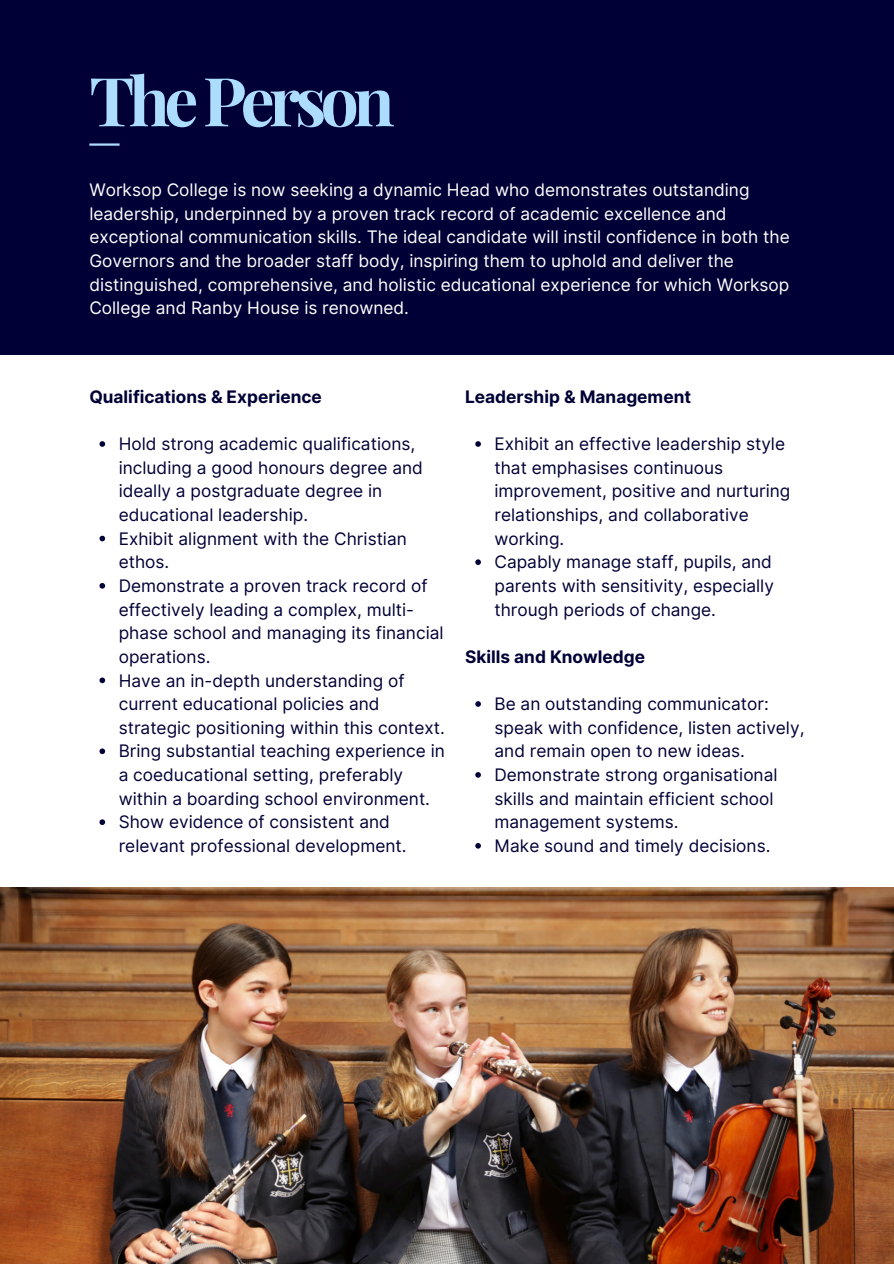
<style>
.page{position:relative;width:894px;height:1264px;background:#fff}
.page>*{position:absolute;margin:0;border:0;box-sizing:border-box;transform-origin:0 0}
.t1{font:700 67.5px "Playfair Display";letter-spacing:-.085em;color:#acddff}
.t2{font:17.25px/23.7px "Inter";color:#000036}
.t3{font:17.25px/23.7px "Inter";color:#fff}
.t4{font:700 17.25px "Inter";color:#000036}
</style>
<div class="page">
<div style="left:0;top:0;width:893px;height:355px;background:#000036"></div>
<hr style="left:89px;top:143px;width:30px;height:3px;background:#acddff">
<img style="left:0;top:887px;width:893px;height:376px">
<svg style="left:99px;top:441px;width:6px;height:6px"></svg>
<svg style="left:99px;top:535px;width:6px;height:6px"></svg>
<svg style="left:99px;top:583px;width:6px;height:5px"></svg>
<svg style="left:99px;top:677px;width:6px;height:6px"></svg>
<svg style="left:99px;top:748px;width:6px;height:6px"></svg>
<svg style="left:99px;top:819px;width:6px;height:6px"></svg>
<svg style="left:475px;top:441px;width:6px;height:6px"></svg>
<svg style="left:475px;top:559px;width:6px;height:6px"></svg>
<svg style="left:475px;top:701px;width:6px;height:5px"></svg>
<svg style="left:475px;top:772px;width:6px;height:5px"></svg>
<svg style="left:475px;top:843px;width:6px;height:5px"></svg>
<p class="t1" style="left:89px;top:53px;width:307px">ThePerson</p>
<h2 class="t3" style="left:89px;top:178px;width:701px">Worksop College is now seeking a dynamic Head who demonstrates outstanding leadership, underpinned by a proven track record of academic excellence and exceptional communication skills. The ideal candidate will instil confidence in both the Governors and the broader staff body, inspiring them to uphold and deliver the distinguished, comprehensive, and holistic educational experience for which Worksop College and Ranby House is renowned.</h2>
<p class="t4" style="left:89px;top:386px;width:234px">Qualifications &amp; Experience</p>
<p class="t2" style="left:119px;top:432px;width:306px">Hold strong academic qualifications, including a good honours degree and ideally a postgraduate degree in educational leadership.</p>
<p class="t2" style="left:119px;top:526px;width:289px">Exhibit alignment with the Christian ethos.</p>
<p class="t2" style="left:119px;top:574px;width:326px">Demonstrate a proven track record of effectively leading a complex, multi&shy;phase school and managing its financial operations.</p>
<p class="t2" style="left:119px;top:668px;width:327px">Have an in-depth understanding of current educational policies and strategic positioning within this context.</p>
<p class="t2" style="left:119px;top:739px;width:328px">Bring substantial teaching experience in a coeducational setting, preferably within a boarding school environment.</p>
<h2 class="t2" style="left:119px;top:810px;width:289px">Show evidence of consistent and relevant professional development.</h2>
<p class="t4" style="left:465px;top:386px;width:227px">Leadership &amp; Management</p>
<p class="t2" style="left:494px;top:432px;width:297px">Exhibit an effective leadership style that emphasises continuous improvement, positive and nurturing relationships, and collaborative working.</p>
<h2 class="t2" style="left:494px;top:550px;width:281px;text-align:justify">Capably manage staff, pupils, and parents with sensitivity, especially through periods of change.</h2>
<p class="t4" style="left:465px;top:646px;width:181px">Skills and Knowledge</p>
<p class="t2" style="left:494px;top:692px;width:311px">Be an outstanding communicator: speak with confidence, listen actively, and remain open to new ideas.</p>
<p class="t2" style="left:494px;top:763px;width:284px">Demonstrate strong organisational skills and maintain efficient school management systems.</p>
<p class="t2" style="left:494px;top:833px;width:277px">Make sound and timely decisions.</p>
</div>
